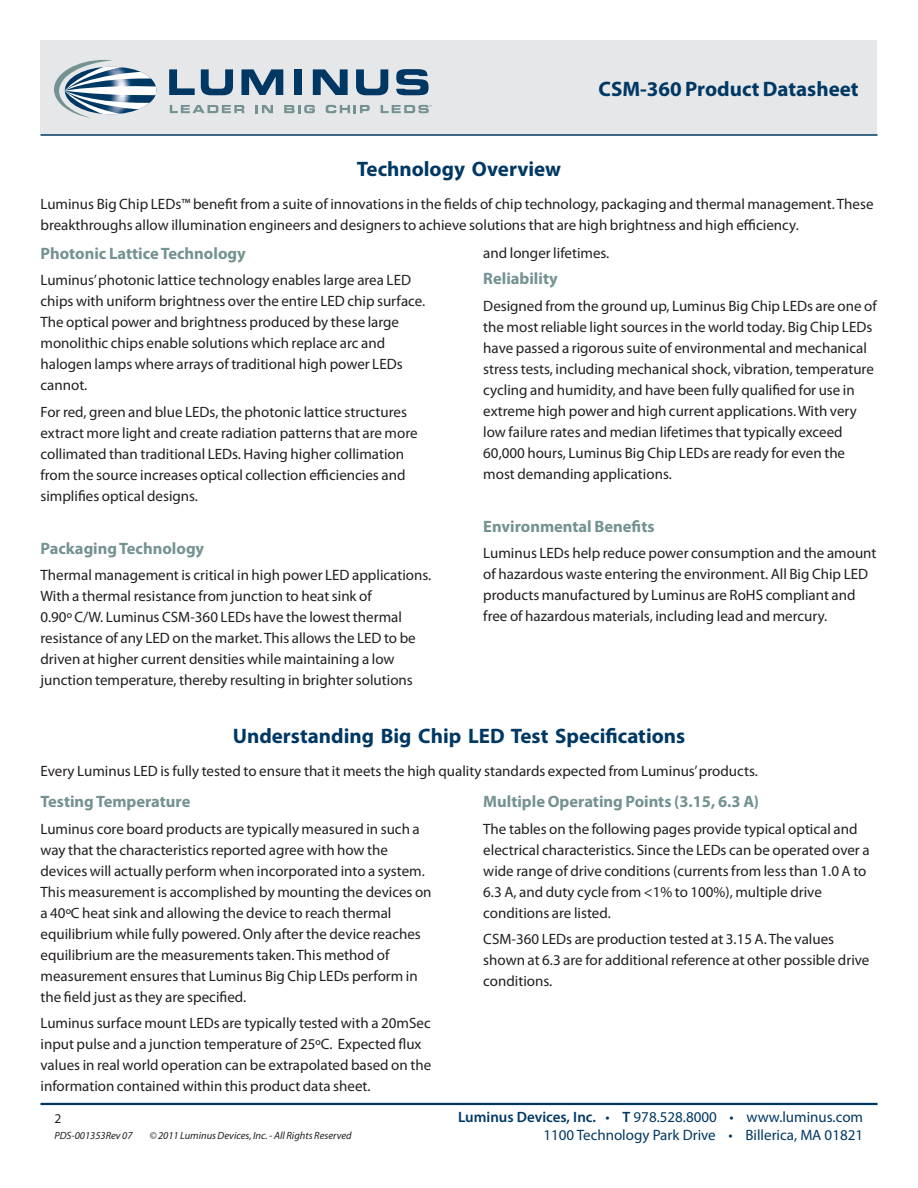
<style>
.page{position:relative;width:918px;height:1188px;background:#fff}
.page>*{position:absolute;margin:0;border:0;box-sizing:border-box;transform-origin:0 0}
.t1{font:700 21px "Myriad Pro";color:#003863}
.t2{font:700 16.5px "Myriad Pro";color:#749291}
.t3{font:15px/21px "Myriad Pro";color:#231f20}
.t4{font:15px/18px "Myriad Pro";color:#003863;text-align:right}
.t5{font:13.5px "Myriad Pro";color:#231f20}
.t6{font:italic 10.5px "Myriad Pro";color:#231f20}
.s1{font-weight:600}
</style>
<div class="page">
<div style="left:40px;top:40px;width:838px;height:95px;background:#e6e7e9"></div>
<hr style="left:40px;top:1103px;width:838px;height:2px;background:#003863">
<hr style="left:40px;top:134px;width:838px;height:2px;background:#003863">
<svg style="left:54px;top:60px;width:102px;height:58px"></svg>
<svg style="left:169px;top:69px;width:26px;height:26px"></svg>
<svg style="left:201px;top:69px;width:32px;height:26px"></svg>
<svg style="left:241px;top:69px;width:42px;height:26px"></svg>
<div style="left:294px;top:69px;width:8px;height:26px;background:#003863"></div>
<svg style="left:313px;top:69px;width:35px;height:26px"></svg>
<svg style="left:356px;top:69px;width:32px;height:26px"></svg>
<svg style="left:396px;top:69px;width:33px;height:26px"></svg>
<svg style="left:170px;top:105px;width:74px;height:8px"></svg>
<svg style="left:256px;top:105px;width:17px;height:8px"></svg>
<svg style="left:284px;top:105px;width:31px;height:8px"></svg>
<svg style="left:326px;top:105px;width:44px;height:8px"></svg>
<svg style="left:381px;top:105px;width:51px;height:8px"></svg>
<h1 class="t1" style="left:599px;top:75px;width:262px">CSM-360 Product Datasheet</h1>
<h1 class="t1" style="left:357px;top:156px;width:206px">Technology Overview</h1>
<p class="t3" style="left:40px;top:194px;width:835px">Luminus Big Chip LEDs™ benefit from a suite of innovations in the fields of chip technology, packaging and thermal management. These breakthroughs allow illumination engineers and designers to achieve solutions that are high brightness and high efficiency.</p>
<p class="t2" style="left:40px;top:242px;width:207px">Photonic Lattice Technology</p>
<p class="t3" style="left:40px;top:269px;width:386px">Luminus’ photonic lattice technology enables large area LED chips with uniform brightness over the entire LED chip surface.<br>The optical power and brightness produced by these large monolithic chips enable solutions which replace arc and halogen lamps where arrays of traditional high power LEDs cannot.</p>
<p class="t3" style="left:40px;top:401px;width:379px">For red, green and blue LEDs, the photonic lattice structures extract more light and create radiation patterns that are more collimated than traditional LEDs. Having higher collimation from the source increases optical collection efficiencies and simplifies optical designs.</p>
<p class="t2" style="left:40px;top:538px;width:165px">Packaging Technology</p>
<p class="t3" style="left:40px;top:564px;width:392px">Thermal management is critical in high power LED applications.<br>With a thermal resistance from junction to heat sink of<br>0.90º C/W. Luminus CSM-360 LEDs have the lowest thermal resistance of any LED on the market. This allows the LED to be driven at higher current densities while maintaining a low junction temperature, thereby resulting in brighter solutions</p>
<p class="t3" style="left:483px;top:242px;width:128px">and longer lifetimes.</p>
<p class="t2" style="left:483px;top:268px;width:76px">Reliability</p>
<p class="t3" style="left:483px;top:295px;width:395px">Designed from the ground up, Luminus Big Chip LEDs are one of the most reliable light sources in the world today. Big Chip LEDs have passed a rigorous suite of environmental and mechanical stress tests, including mechanical shock, vibration, temperature cycling and humidity, and have been fully qualified for use in extreme high power and high current applications. With very low failure rates and median lifetimes that typically exceed 60,000 hours, Luminus Big Chip LEDs are ready for even the most demanding applications.</p>
<p class="t2" style="left:483px;top:516px;width:173px">Environmental Benefits</p>
<p class="t3" style="left:483px;top:542px;width:395px">Luminus LEDs help reduce power consumption and the amount of hazardous waste entering the environment. All Big Chip LED products manufactured by Luminus are RoHS compliant and free of hazardous materials, including lead and mercury.</p>
<h1 class="t1" style="left:233px;top:723px;width:454px">Understanding Big Chip LED Test Specifications</h1>
<p class="t3" style="left:40px;top:761px;width:719px">Every Luminus LED is fully tested to ensure that it meets the high quality standards expected from Luminus’ products.</p>
<p class="t2" style="left:40px;top:791px;width:151px">Testing Temperature</p>
<p class="t3" style="left:40px;top:818px;width:393px">Luminus core board products are typically measured in such a way that the characteristics reported agree with how the devices will actually perform when incorporated into a system.<br>This measurement is accomplished by mounting the devices on a 40ºC heat sink and allowing the device to reach thermal equilibrium while fully powered. Only after the device reaches equilibrium are the measurements taken. This method of measurement ensures that Luminus Big Chip LEDs perform in the field just as they are specified.</p>
<p class="t3" style="left:40px;top:1012px;width:392px">Luminus surface mount LEDs are typically tested with a 20mSec input pulse and a junction temperature of 25ºC. Expected flux values in real world operation can be extrapolated based on the information contained within this product data sheet.</p>
<p class="t5" style="left:54px;top:1110px;width:8px">2</p>
<p class="t6" style="left:54px;top:1129px;width:80px">PDS-001353Rev 07</p>
<p class="t6" style="left:149px;top:1129px;width:204px">© 2011 Luminus Devices, Inc. - All Rights Reserved</p>
<p class="t2" style="left:483px;top:791px;width:277px">Multiple Operating Points (3.15, 6.3 A)</p>
<p class="t3" style="left:483px;top:818px;width:388px">The tables on the following pages provide typical optical and electrical characteristics. Since the LEDs can be operated over a wide range of drive conditions (currents from less than 1.0 A to 6.3 A, and duty cycle from &lt;1% to 100%), multiple drive conditions are listed.</p>
<p class="t3" style="left:483px;top:928px;width:388px">CSM-360 LEDs are production tested at 3.15 A. The values shown at 6.3 are for additional reference at other possible drive conditions.</p>
<p class="t4" style="left:458px;top:1108px;width:407px"><span class="s1">Luminus Devices, Inc.</span> • <span class="s1">T</span> 978.528.8000 • www.luminus.com<br>1100 Technology Park Drive • Billerica, MA 01821</p>
</div>
